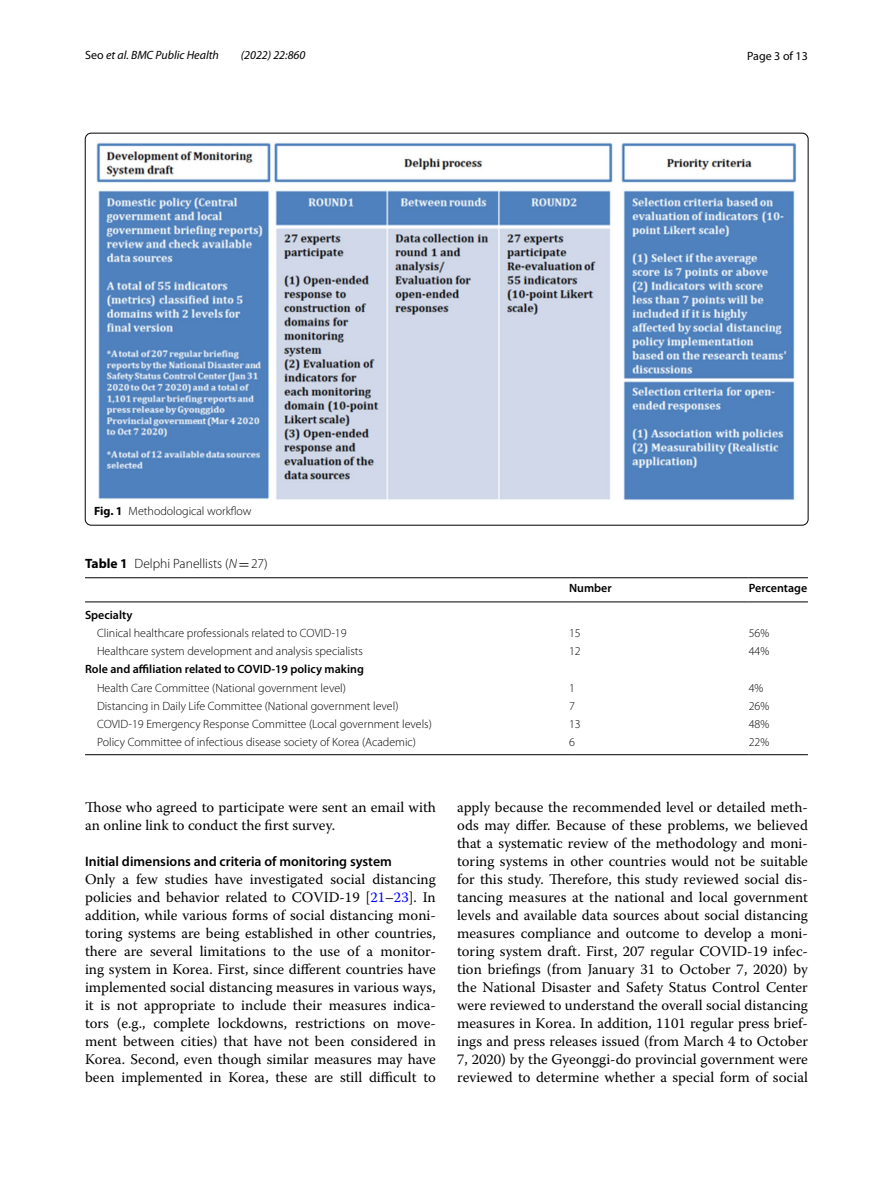
<style>
.page{position:relative;width:893px;height:1187px;background:#fff}
.page>*{position:absolute;margin:0;border:0;box-sizing:border-box;transform-origin:0 0}
.t1{font:14.7px/18px "Warnock Pro";color:#000;text-align:justify}
.t2{font:600 13.8px "Myriad Pro";color:#000}
.t3{font:300 13.5px "Myriad Pro";color:#000}
.t4{font:300 12px "Myriad Pro";color:#000}
.t5{font:600 12px "Myriad Pro";color:#000}
.t6{font:italic 12px "Myriad Pro";color:#000}
.t7{font:12px "Myriad Pro";color:#000}
.s1{font-style:normal}
.s2{font-weight:700}
.s3{font-style:italic}
.s4{font-family:"MTSY";font-weight:400}
.s5{color:#00f}
</style>
<div class="page">
<img style="left:96px;top:142px;width:701px;height:358px">
<hr style="left:85px;top:577px;width:484px;height:1px;background:#000">
<hr style="left:85px;top:601px;width:484px;height:1px;background:#000">
<hr style="left:569px;top:577px;width:180px;height:1px;background:#000">
<hr style="left:569px;top:601px;width:180px;height:1px;background:#000">
<hr style="left:749px;top:577px;width:59px;height:1px;background:#000">
<hr style="left:749px;top:601px;width:59px;height:1px;background:#000">
<hr style="left:85px;top:754px;width:484px;height:1px;background:#000">
<hr style="left:569px;top:754px;width:180px;height:1px;background:#000">
<hr style="left:749px;top:754px;width:59px;height:1px;background:#000">
<p class="t6" style="left:85px;top:48px;width:135px"><span class="s1">Seo</span> et al. BMC Public Health</p>
<p class="t6" style="left:241px;top:48px;width:66px">(2022) 22:860</p>
<p class="t7" style="left:747px;top:48px;width:62px">Page 3 of 13</p>
<p class="t4" style="left:94px;top:504px;width:159px"><span class="s2">Fig. 1</span> Methodological workflow</p>
<p class="t3" style="left:85px;top:556px;width:184px"><span class="s2">Table 1</span> Delphi Panellists (<span class="s3">N</span><span class="s4">=</span>27)</p>
<p class="t5" style="left:569px;top:580px;width:44px">Number</p>
<p class="t5" style="left:749px;top:580px;width:60px">Percentage</p>
<p class="t5" style="left:85px;top:607px;width:49px">Specialty</p>
<p class="t4" style="left:97px;top:626px;width:251px">Clinical healthcare professionals related to COVID-19</p>
<p class="t4" style="left:569px;top:626px;width:13px">15</p>
<p class="t4" style="left:749px;top:626px;width:22px">56%</p>
<p class="t4" style="left:97px;top:644px;width:268px">Healthcare system development and analysis specialists</p>
<p class="t4" style="left:569px;top:644px;width:13px">12</p>
<p class="t4" style="left:749px;top:644px;width:22px">44%</p>
<p class="t5" style="left:85px;top:661px;width:280px">Role and affiliation related to COVID-19 policy making</p>
<p class="t4" style="left:97px;top:681px;width:250px">Health Care Committee (National government level)</p>
<p class="t4" style="left:569px;top:681px;width:7px">1</p>
<p class="t4" style="left:749px;top:681px;width:16px">4%</p>
<p class="t4" style="left:97px;top:699px;width:303px">Distancing in Daily Life Committee (National government level)</p>
<p class="t4" style="left:569px;top:699px;width:7px">7</p>
<p class="t4" style="left:749px;top:699px;width:22px">26%</p>
<p class="t4" style="left:97px;top:717px;width:336px">COVID-19 Emergency Response Committee (Local government levels)</p>
<p class="t4" style="left:569px;top:717px;width:13px">13</p>
<p class="t4" style="left:749px;top:717px;width:22px">48%</p>
<p class="t4" style="left:97px;top:735px;width:320px">Policy Committee of infectious disease society of Korea (Academic)</p>
<p class="t4" style="left:569px;top:735px;width:7px">6</p>
<p class="t4" style="left:749px;top:735px;width:22px">22%</p>
<p class="t1" style="left:85px;top:798px;width:352px">Those who agreed to participate were sent an email with an online link to conduct the first survey.</p>
<p class="t2" style="left:85px;top:852px;width:308px">Initial dimensions and criteria of monitoring system</p>
<p class="t1" style="left:85px;top:870px;width:352px">Only a few studies have investigated social distancing policies and behavior related to COVID-19 [<span class="s5">21</span>–<span class="s5">23</span>]. In addition, while various forms of social distancing moni&shy;toring systems are being established in other countries, there are several limitations to the use of a monitor&shy;ing system in Korea. First, since different countries have implemented social distancing measures in various ways, it is not appropriate to include their measures indica&shy;tors (e.g., complete lockdowns, restrictions on move&shy;ment between cities) that have not been considered in Korea. Second, even though similar measures may have been implemented in Korea, these are still difficult to</p>
<p class="t1" style="left:457px;top:798px;width:352px">apply because the recommended level or detailed meth&shy;ods may differ. Because of these problems, we believed that a systematic review of the methodology and moni&shy;toring systems in other countries would not be suitable for this study. Therefore, this study reviewed social dis&shy;tancing measures at the national and local government levels and available data sources about social distancing measures compliance and outcome to develop a moni&shy;toring system draft. First, 207 regular COVID-19 infec&shy;tion briefings (from January 31 to October 7, 2020) by the National Disaster and Safety Status Control Center were reviewed to understand the overall social distancing measures in Korea. In addition, 1101 regular press brief&shy;ings and press releases issued (from March 4 to October 7, 2020) by the Gyeonggi-do provincial government were reviewed to determine whether a special form of social</p>
</div>
